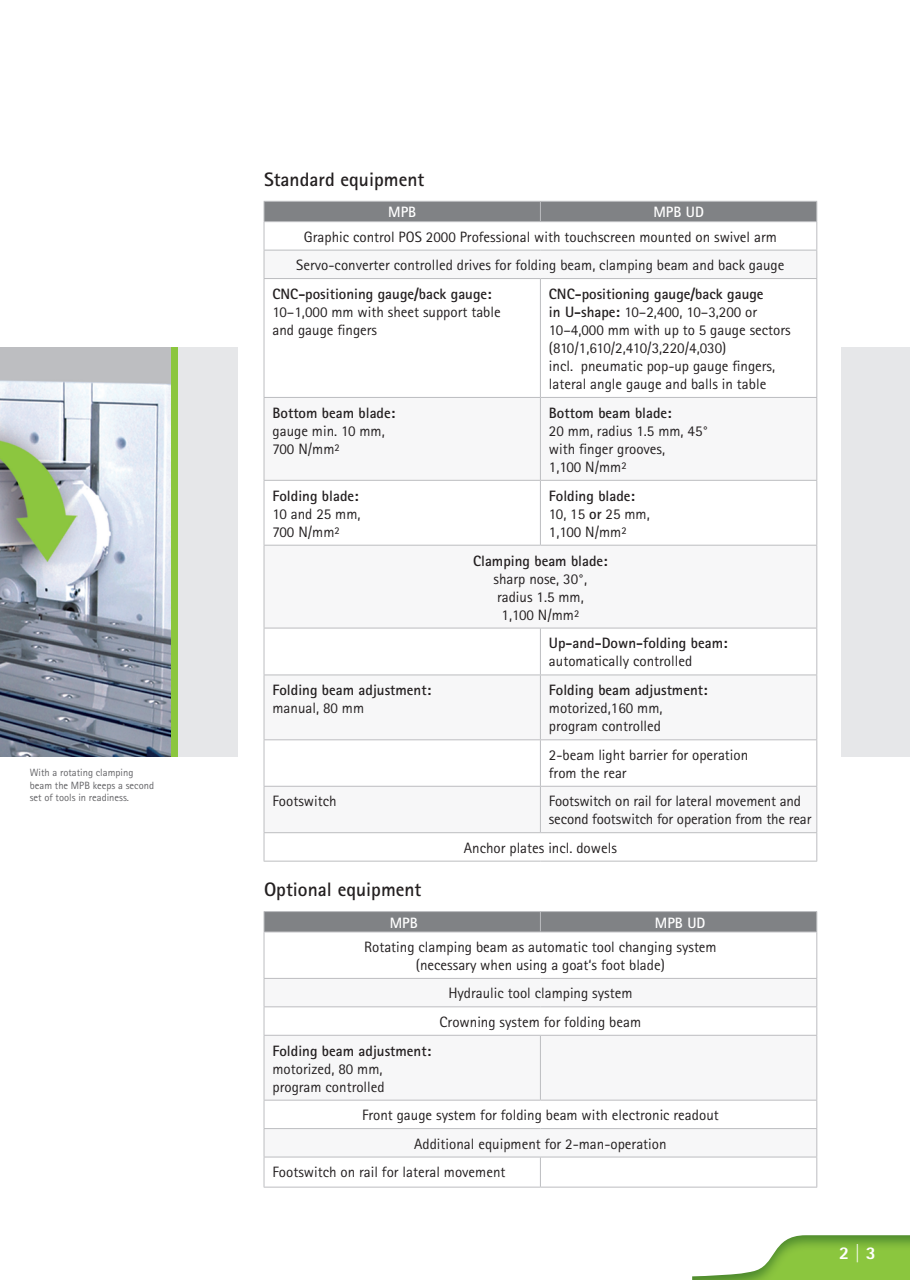
<style>
.page{position:relative;width:910px;height:1280px;background:#fff}
.page>*{position:absolute;margin:0;border:0;box-sizing:border-box;transform-origin:0 0}
.t1{font:700 19.5px "Agfa Rotis Sans Serif";color:#231f20}
.t2{font:800 18px "Agfa Rotis Sans Serif";color:#fff}
.t3{font:15px/18px "Agfa Rotis Sans Serif";color:#231f20}
.t4{font:700 15px "Agfa Rotis Sans Serif";color:#231f20}
.t5{font:700 15px "Agfa Rotis Sans Serif";color:#fff}
.t6{font:10.5px/12.6px "Agfa Rotis Sans Serif";color:#636366}
.s1{font-weight:700}
</style>
<div class="page">
<img style="left:692px;top:1235px;width:218px;height:45px">
<svg style="left:265px;top:398px;width:551px;height:434px"></svg>
<hr style="left:264px;top:398px;width:1px;height:82px;background:#bcbdc0">
<hr style="left:540px;top:398px;width:1px;height:82px;background:#bcbdc0">
<hr style="left:816px;top:398px;width:1px;height:82px;background:#bcbdc0">
<hr style="left:264px;top:481px;width:1px;height:64px;background:#bcbdc0">
<hr style="left:540px;top:481px;width:1px;height:64px;background:#bcbdc0">
<hr style="left:816px;top:481px;width:1px;height:64px;background:#bcbdc0">
<hr style="left:264px;top:546px;width:1px;height:82px;background:#bcbdc0">
<hr style="left:816px;top:546px;width:1px;height:82px;background:#bcbdc0">
<hr style="left:264px;top:397px;width:276px;height:1px;background:#bcbdc0">
<hr style="left:540px;top:397px;width:277px;height:1px;background:#bcbdc0">
<hr style="left:264px;top:480px;width:276px;height:1px;background:#bcbdc0">
<hr style="left:540px;top:480px;width:277px;height:1px;background:#bcbdc0">
<hr style="left:264px;top:545px;width:276px;height:1px;background:#bcbdc0">
<hr style="left:540px;top:545px;width:277px;height:1px;background:#bcbdc0">
<hr style="left:264px;top:628px;width:276px;height:1px;background:#bcbdc0">
<hr style="left:264px;top:628px;width:1px;height:46px;background:#bcbdc0">
<hr style="left:540px;top:628px;width:277px;height:1px;background:#bcbdc0">
<hr style="left:540px;top:628px;width:1px;height:46px;background:#bcbdc0">
<hr style="left:816px;top:628px;width:1px;height:46px;background:#bcbdc0">
<hr style="left:264px;top:674px;width:276px;height:1px;background:#bcbdc0">
<hr style="left:264px;top:675px;width:1px;height:64px;background:#bcbdc0">
<hr style="left:540px;top:674px;width:277px;height:1px;background:#bcbdc0">
<hr style="left:540px;top:675px;width:1px;height:64px;background:#bcbdc0">
<hr style="left:816px;top:675px;width:1px;height:64px;background:#bcbdc0">
<hr style="left:264px;top:739px;width:276px;height:1px;background:#bcbdc0">
<hr style="left:264px;top:740px;width:1px;height:46px;background:#bcbdc0">
<hr style="left:540px;top:739px;width:277px;height:1px;background:#bcbdc0">
<hr style="left:540px;top:740px;width:1px;height:46px;background:#bcbdc0">
<hr style="left:816px;top:740px;width:1px;height:46px;background:#bcbdc0">
<hr style="left:540px;top:786px;width:277px;height:1px;background:#bcbdc0">
<hr style="left:264px;top:279px;width:1px;height:118px;background:#bcbdc0">
<hr style="left:540px;top:279px;width:1px;height:118px;background:#bcbdc0">
<hr style="left:816px;top:279px;width:1px;height:118px;background:#bcbdc0">
<hr style="left:264px;top:278px;width:276px;height:1px;background:#bcbdc0">
<hr style="left:540px;top:278px;width:277px;height:1px;background:#bcbdc0">
<hr style="left:264px;top:786px;width:276px;height:1px;background:#bcbdc0">
<hr style="left:264px;top:787px;width:1px;height:45px;background:#bcbdc0">
<hr style="left:264px;top:832px;width:276px;height:1px;background:#bcbdc0">
<hr style="left:540px;top:787px;width:1px;height:45px;background:#bcbdc0">
<hr style="left:816px;top:787px;width:1px;height:45px;background:#bcbdc0">
<hr style="left:540px;top:832px;width:277px;height:1px;background:#bcbdc0">
<svg style="left:264px;top:833px;width:1px;height:28px"></svg>
<svg style="left:816px;top:833px;width:1px;height:28px"></svg>
<hr style="left:264px;top:861px;width:276px;height:1px;background:#bcbdc0">
<hr style="left:540px;top:861px;width:277px;height:1px;background:#bcbdc0">
<svg style="left:264px;top:201px;width:553px;height:77px"></svg>
<hr style="left:264px;top:221px;width:276px;height:1px;background:#bcbdc0">
<hr style="left:540px;top:221px;width:277px;height:1px;background:#bcbdc0">
<svg style="left:265px;top:1007px;width:551px;height:150px"></svg>
<hr style="left:264px;top:1036px;width:1px;height:64px;background:#bcbdc0">
<hr style="left:540px;top:1036px;width:1px;height:64px;background:#bcbdc0">
<hr style="left:816px;top:1036px;width:1px;height:64px;background:#bcbdc0">
<svg style="left:264px;top:1101px;width:1px;height:56px"></svg>
<svg style="left:816px;top:1101px;width:1px;height:56px"></svg>
<hr style="left:264px;top:1157px;width:1px;height:30px;background:#bcbdc0">
<hr style="left:540px;top:1157px;width:1px;height:30px;background:#bcbdc0">
<hr style="left:816px;top:1157px;width:1px;height:30px;background:#bcbdc0">
<hr style="left:264px;top:1006px;width:276px;height:1px;background:#bcbdc0">
<hr style="left:540px;top:1006px;width:277px;height:1px;background:#bcbdc0">
<hr style="left:264px;top:1035px;width:276px;height:1px;background:#bcbdc0">
<hr style="left:540px;top:1035px;width:277px;height:1px;background:#bcbdc0">
<hr style="left:264px;top:1100px;width:276px;height:1px;background:#bcbdc0">
<hr style="left:540px;top:1100px;width:277px;height:1px;background:#bcbdc0">
<hr style="left:264px;top:1128px;width:276px;height:1px;background:#bcbdc0">
<hr style="left:540px;top:1128px;width:277px;height:1px;background:#bcbdc0">
<hr style="left:264px;top:1157px;width:276px;height:1px;background:#bcbdc0">
<hr style="left:540px;top:1157px;width:277px;height:1px;background:#bcbdc0">
<hr style="left:264px;top:1187px;width:276px;height:1px;background:#bcbdc0">
<hr style="left:540px;top:1187px;width:277px;height:1px;background:#bcbdc0">
<svg style="left:264px;top:979px;width:1px;height:56px"></svg>
<svg style="left:816px;top:979px;width:1px;height:56px"></svg>
<hr style="left:264px;top:932px;width:1px;height:46px;background:#bcbdc0">
<hr style="left:816px;top:932px;width:1px;height:46px;background:#bcbdc0">
<hr style="left:264px;top:978px;width:276px;height:1px;background:#bcbdc0">
<hr style="left:540px;top:978px;width:277px;height:1px;background:#bcbdc0">
<div style="left:264px;top:911px;width:553px;height:20px;background:#808285"></div>
<hr style="left:264px;top:931px;width:276px;height:1px;background:#bcbdc0">
<hr style="left:540px;top:931px;width:277px;height:1px;background:#bcbdc0">
<div style="left:842px;top:347px;width:68px;height:410px;background:#e6e7e9"></div>
<div style="left:170px;top:347px;width:9px;height:410px;background:#8bc63e"></div>
<div style="left:179px;top:347px;width:59px;height:410px;background:#e6e7e9"></div>
<img style="left:0;top:347px;width:170px;height:409px">
<p class="t6" style="left:30px;top:766px;width:126px">With a rotating clamping beam the MPB keeps a second set of tools in readiness.</p>
<h1 class="t1" style="left:264px;top:167px;width:162px">Standard equipment</h1>
<p class="t5" style="left:388px;top:203px;width:30px">MPB</p>
<p class="t5" style="left:653px;top:203px;width:52px">MPB UD</p>
<p class="t3" style="left:296px;top:222px;width:490px;line-height:28.5px;text-align:center">Graphic control POS 2000 Professional with touchscreen mounted on swivel arm<br>Servo-converter controlled drives for folding beam, clamping beam and back gauge</p>
<p class="t4" style="left:272px;top:284px;width:221px">CNC-positioning gauge/back gauge:</p>
<p class="t3" style="left:272px;top:303px;width:230px">10–1,000 mm with sheet support table and gauge fingers</p>
<p class="t3" style="left:549px;top:285px;width:243px"><span class="s1">CNC-positioning gauge/back gauge<br>in U-shape:</span> 10–2,400, 10–3,200 or 10–4,000 mm with up to 5 gauge sectors (810/1,610/2,410/3,220/4,030)<br>incl. pneumatic pop-up gauge fingers, lateral angle gauge and balls in table</p>
<p class="t4" style="left:272px;top:403px;width:124px">Bottom beam blade:</p>
<p class="t3" style="left:272px;top:422px;width:114px">gauge min. 10 mm,<br>700 N/mm²</p>
<p class="t4" style="left:549px;top:403px;width:124px">Bottom beam blade:</p>
<p class="t3" style="left:549px;top:422px;width:161px">20 mm, radius 1.5 mm, 45° with finger grooves,<br>1,100 N/mm²</p>
<p class="t4" style="left:272px;top:486px;width:88px">Folding blade:</p>
<p class="t3" style="left:272px;top:504px;width:90px">10 and 25 mm,<br>700 N/mm²</p>
<p class="t3" style="left:549px;top:486px;width:102px"><span class="s1">Folding blade:<br></span>10, 15 <span class="s1">or</span> 25 mm,<br>1,100 N/mm²</p>
<p class="t4" style="left:473px;top:551px;width:136px">Clamping beam blade:</p>
<p class="t3" style="left:493px;top:569px;width:95px">sharp nose, 30°, radius 1.5 mm,<br>1,100 N/mm²</p>
<p class="t4" style="left:549px;top:634px;width:180px">Up-and-Down-folding beam:</p>
<p class="t3" style="left:549px;top:652px;width:145px">automatically controlled</p>
<p class="t4" style="left:272px;top:681px;width:160px">Folding beam adjustment:</p>
<p class="t3" style="left:272px;top:699px;width:93px">manual, 80 mm</p>
<p class="t4" style="left:549px;top:681px;width:160px">Folding beam adjustment:</p>
<p class="t3" style="left:549px;top:699px;width:115px">motorized,160 mm, program controlled</p>
<p class="t3" style="left:549px;top:746px;width:201px">2-beam light barrier for operation from the rear</p>
<p class="t3" style="left:272px;top:792px;width:66px">Footswitch</p>
<p class="t3" style="left:549px;top:792px;width:264px">Footswitch on rail for lateral movement and second footswitch for operation from the rear</p>
<p class="t3" style="left:464px;top:838px;width:155px">Anchor plates incl. dowels</p>
<h1 class="t1" style="left:264px;top:877px;width:159px">Optional equipment</h1>
<p class="t5" style="left:390px;top:913px;width:30px">MPB</p>
<p class="t5" style="left:655px;top:913px;width:52px">MPB UD</p>
<p class="t3" style="left:364px;top:938px;width:354px;text-align:center">Rotating clamping beam as automatic tool changing system (necessary when using a goat‘s foot blade)</p>
<p class="t3" style="left:440px;top:979px;width:203px;line-height:28.5px;text-align:center">Hydraulic tool clamping system<br>Crowning system for folding beam</p>
<p class="t4" style="left:273px;top:1041px;width:160px">Folding beam adjustment:</p>
<p class="t3" style="left:273px;top:1059px;width:114px">motorized, 80 mm, program controlled</p>
<p class="t3" style="left:362px;top:1106px;width:358px">Front gauge system for folding beam with electronic readout</p>
<p class="t3" style="left:414px;top:1134px;width:254px">Additional equipment for 2-man-operation</p>
<p class="t3" style="left:273px;top:1163px;width:234px">Footswitch on rail for lateral movement</p>
<p class="t2" style="left:839px;top:1242px;width:38px">2 | 3</p>
</div>
